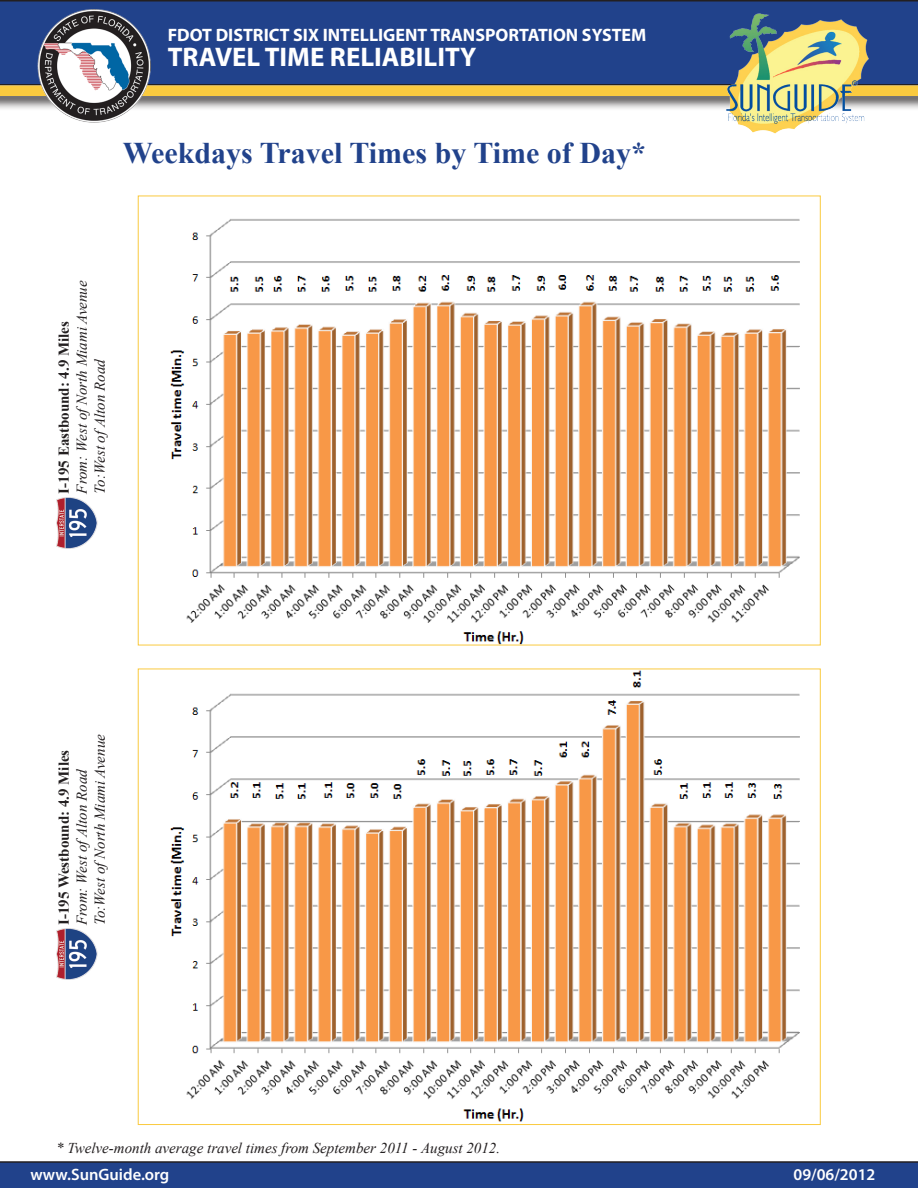
<style>
.page{position:relative;width:918px;height:1188px;background:#fff}
.page>*{position:absolute;margin:0;border:0;box-sizing:border-box;transform-origin:0 0}
.t1{font:700 30px "Times New Roman";color:#21428b}
.t2{font:700 27px "Myriad Pro";color:#fff}
.t3{font:700 18px "Myriad Pro";color:#fff}
.t4{font:600 16.5px "Myriad Pro";color:#fff}
.t5{font:italic 15px "Times New Roman";color:#231f20}
.t6{font:700 15px "Times New Roman";color:#231f20}
</style>
<div class="page">
<div style="left:0;top:0;width:918px;height:84px;background:#21428b"></div>
<div style="left:0;top:84px;width:918px;height:27px;background:#231f20;opacity:.75"></div>
<div style="left:0;top:86px;width:918px;height:10px;background:#faca3f"></div>
<img style="left:37px;top:10px;width:113px;height:112px">
<img style="left:715px;top:10px;width:166px;height:124px">
<svg style="left:0;top:1161px;width:918px;height:27px;background:#234186"></svg>
<img style="left:57px;top:497px;width:41px;height:51px">
<img style="left:57px;top:928px;width:41px;height:51px">
<img style="left:170px;top:219px;width:630px;height:425px">
<img style="left:170px;top:670px;width:630px;height:452px">
<p class="t3" style="left:168px;top:23px;width:480px">FDOT DISTRICT SIX INTELLIGENT TRANSPORTATION SYSTEM</p>
<h2 class="t2" style="left:168px;top:40px;width:310px">TRAVEL TIME RELIABILITY</h2>
<p class="t1" style="left:123px;top:132px;width:525px">Weekdays Travel Times by Time of Day*</p>
<p class="t5" style="left:71px;top:494px;width:215px;rotate:-90deg">From: West ofNorth Miami Avenue</p>
<p class="t6" style="left:53px;top:494px;width:174px;rotate:-90deg">I-195 Eastbound: 4.9 Miles</p>
<p class="t5" style="left:89px;top:494px;width:136px;rotate:-90deg">To:West ofAlton Road</p>
<p class="t5" style="left:89px;top:925px;width:193px;rotate:-90deg">To:West ofNorth Miami Avenue</p>
<p class="t6" style="left:53px;top:925px;width:177px;rotate:-90deg">I-195 Westbound: 4.9 Miles</p>
<p class="t5" style="left:71px;top:925px;width:158px;rotate:-90deg">From: West ofAlton Road</p>
<p class="t5" style="left:56px;top:1137px;width:445px">* Twelve-month average travel times from September 2011 - August 2012.</p>
<p class="t4" style="left:30px;top:1164px;width:141px">www.SunGuide.org</p>
<p class="t4" style="left:794px;top:1164px;width:83px">09/06/2012</p>
</div>
